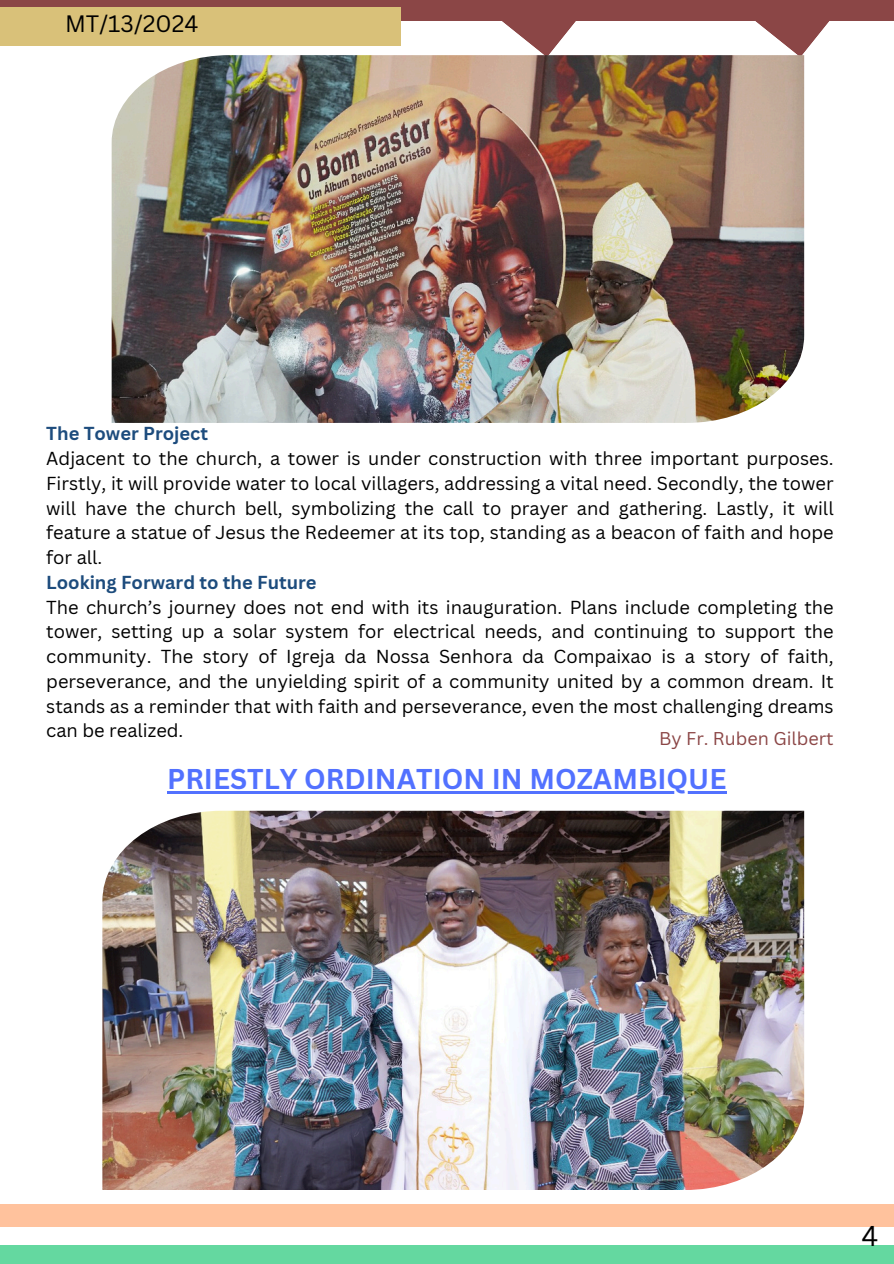
<style>
.page{position:relative;width:894px;height:1264px;background:#fff}
.page>*{position:absolute;margin:0;border:0;box-sizing:border-box;transform-origin:0 0}
.t1{font:700 27.9px "Canva Sans";color:#5271ff}
.t2{font:27.9px "Canva Sans";color:#000}
.t3{font:23.1px "Canva Sans";color:#000}
.t4{font:18.3px/24.8px "Canva Sans";color:#000;text-align:justify}
.t5{font:700 18.3px "Canva Sans";color:#1d4c7d}
.t6{font:18px "Canva Sans";color:#8b4646}
</style>
<div class="page">
<div style="left:0;top:0;width:893px;height:21px;background:#8b4646"></div>
<div style="left:0;top:7px;width:400px;height:38px;background:#d9c179"></div>
<svg style="left:755px;top:21px;width:74px;height:36px"></svg>
<svg style="left:372px;top:7px;width:204px;height:48px"></svg>
<img style="left:112px;top:55px;width:692px;height:368px">
<img style="left:102px;top:810px;width:702px;height:379px">
<hr style="left:167px;top:791px;width:559px;height:2px;background:#5271ff">
<div style="left:0;top:1243px;width:893px;height:20px;background:#64d8a0"></div>
<div style="left:0;top:1204px;width:893px;height:39px;background:#ffc29d"></div>
<div style="left:0;top:1227px;width:893px;height:17px;background:#fff"></div>
<p class="t3" style="left:65px;top:8px;width:135px">MT/13/2024</p>
<h2 class="t5" style="left:46px;top:420px;width:163px">The Tower Project</h2>
<p class="t4" style="left:46px;top:445px;width:788px">Adjacent to the church, a tower is under construction with three important purposes.<br>Firstly, it will provide water to local villagers, addressing a vital need. Secondly, the tower will have the church bell, symbolizing the call to prayer and gathering. Lastly, it will feature a statue of Jesus the Redeemer at its top, standing as a beacon of faith and hope for all.</p>
<p class="t5" style="left:46px;top:569px;width:272px">Looking Forward to the Future</p>
<p class="t4" style="left:46px;top:594px;width:788px">The church’s journey does not end with its inauguration. Plans include completing the tower, setting up a solar system for electrical needs, and continuing to support the community. The story of Igreja da Nossa Senhora da Compaixao is a story of faith, perseverance, and the unyielding spirit of a community united by a common dream. It stands as a reminder that with faith and perseverance, even the most challenging dreams can be realized.</p>
<p class="t1" style="left:167px;top:759px;width:560px">PRIESTLY ORDINATION IN MOZAMBIQUE</p>
<h1 class="t6" style="left:659px;top:726px;width:176px">By Fr. Ruben Gilbert</h1>
<p class="t2" style="left:861px;top:1215px;width:18px">4</p>
</div>
